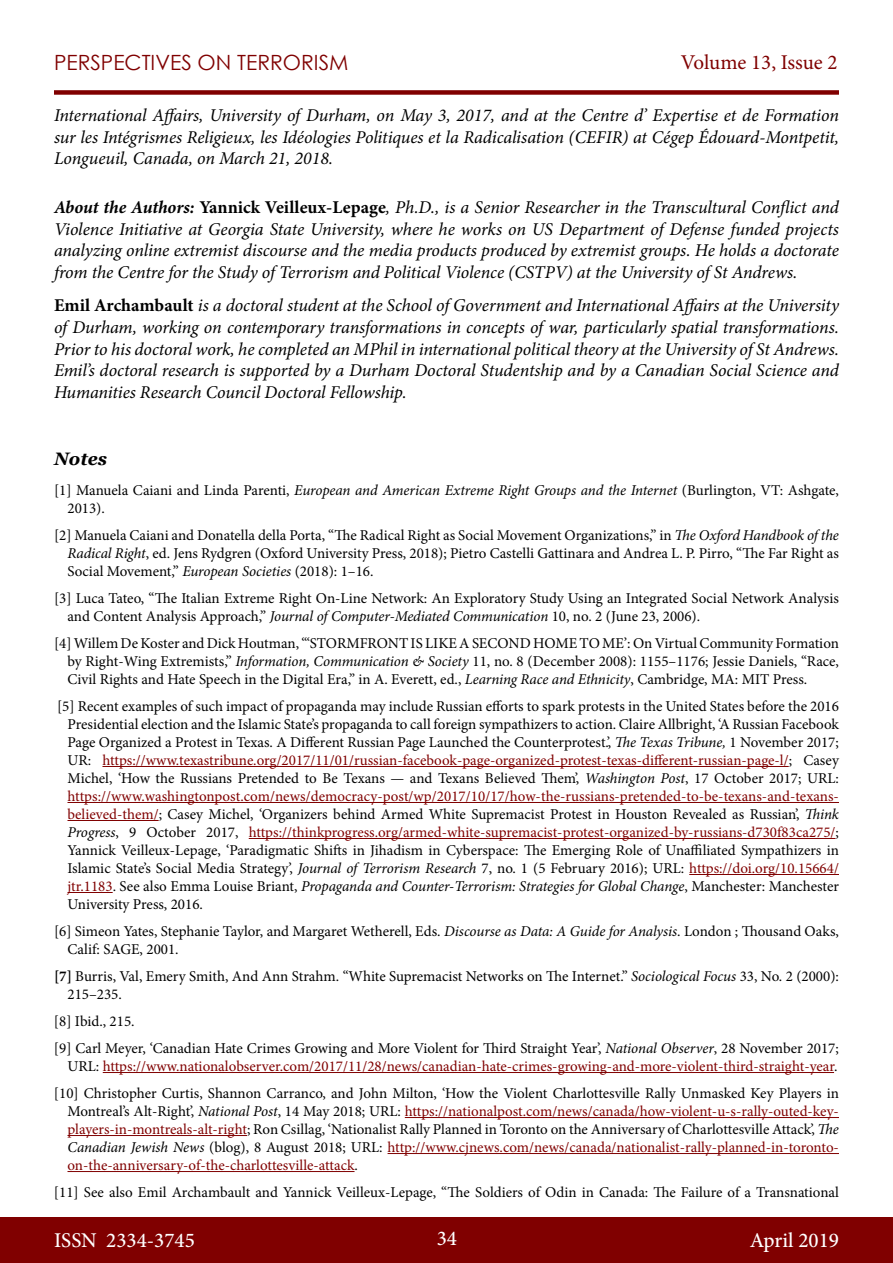
<style>
.page{position:relative;width:893px;height:1263px;background:#fff}
.page>*{position:absolute;margin:0;border:0;box-sizing:border-box;transform-origin:0 0}
.t1{font:500 21px "Minion Pro";color:#fff}
.t2{font:21px "Century Gothic";color:#800000}
.t3{font:21px "Minion Pro";letter-spacing:-.005em;color:#800000}
.t4{font:italic 18px/21.6px "Minion Pro";letter-spacing:-.01em;color:#000;text-align:justify}
.t5{font:italic 700 18px "Georgia";color:#000}
.t6{font:15px/18px "Minion Pro";color:#000}
.t7{font:15px/18px "Minion Pro";letter-spacing:-.005em;color:#800000;text-align:right}
.s1{font-weight:700}
.s2{font-weight:700;font-style:normal}
.s3{font-style:italic}
.s4{color:#800000}
.s5{color:#000}
.s6{font-style:italic;color:#000}
</style>
<div class="page">
<div style="left:0;top:1217px;width:893px;height:46px;background:#800000"></div>
<div style="left:54px;top:90px;width:785px;height:5px;background:#800000"></div>
<hr style="left:102px;top:766px;width:687px;height:1px;background:#800000">
<hr style="left:68px;top:802px;width:771px;height:1px;background:#800000">
<hr style="left:68px;top:820px;width:91px;height:1px;background:#800000">
<hr style="left:249px;top:838px;width:586px;height:1px;background:#800000">
<hr style="left:689px;top:874px;width:150px;height:1px;background:#800000">
<hr style="left:68px;top:892px;width:45px;height:1px;background:#800000">
<hr style="left:103px;top:1072px;width:731px;height:1px;background:#800000">
<hr style="left:405px;top:1117px;width:434px;height:1px;background:#800000">
<hr style="left:68px;top:1135px;width:179px;height:1px;background:#800000">
<hr style="left:388px;top:1153px;width:451px;height:1px;background:#800000">
<hr style="left:68px;top:1171px;width:287px;height:1px;background:#800000">
<h1 class="t2" style="left:54px;top:47px;width:296px">PERSPECTIVES ON TERRORISM</h1>
<h1 class="t3" style="left:681px;top:48px;width:158px">Volume 13, Issue 2</h1>
<p class="t4" style="left:54px;top:105px;width:786px">International Affairs, University of Durham, on May 3, 2017, and at the Centre d’ Expertise et de Formation sur les Intégrismes Religieux, les Idéologies Politiques et la Radicalisation (CEFIR) at Cégep Édouard-Montpetit, Longueuil, Canada, on March 21, 2018.</p>
<p class="t4" style="left:54px;top:196px;width:786px"><span class="s1">About the Authors:</span> <span class="s2">Yannick Veilleux-Lepage</span>, Ph.D., is a Senior Researcher in the Transcultural Conflict and Violence Initiative at Georgia State University, where he works on US Department of Defense funded projects analyzing online extremist discourse and the media products produced by extremist groups. He holds a doctorate from the Centre for the Study of Terrorism and Political Violence (CSTPV) at the University of St Andrews.</p>
<p class="t4" style="left:54px;top:295px;width:787px"><span class="s2">Emil Archambault</span> is a doctoral student at the School of Government and International Affairs at the University of Durham, working on contemporary transformations in concepts of war, particularly spatial transformations.<br>Prior to his doctoral work, he completed an MPhil in international political theory at the University of St Andrews.<br>Emil’s doctoral research is supported by a Durham Doctoral Studentship and by a Canadian Social Science and Humanities Research Council Doctoral Fellowship.</p>
<p class="t5" style="left:54px;top:447px;width:55px">Notes</p>
<p class="t6" style="left:68px;top:481px;width:773px;text-indent:-14px">[1] Manuela Caiani and Linda Parenti, <span class="s3">European and American Extreme Right Groups and the Internet</span> (Burlington, VT: Ashgate,<br>2013).</p>
<p class="t6" style="left:68px;top:526px;width:773px;text-align:justify;text-indent:-14px">[2] Manuela Caiani and Donatella della Porta, “The Radical Right as Social Movement Organizations,” in <span class="s3">The Oxford Handbook of the Radical Right</span>, ed. Jens Rydgren (Oxford University Press, 2018); Pietro Castelli Gattinara and Andrea L. P. Pirro, “The Far Right as Social Movement,” <span class="s3">European Societies</span> (2018): 1–16.</p>
<p class="t6" style="left:68px;top:589px;width:773px;text-indent:-14px">[3] Luca Tateo, “The Italian Extreme Right On-Line Network: An Exploratory Study Using an Integrated Social Network Analysis and Content Analysis Approach,” <span class="s3">Journal of Computer-Mediated Communication</span> 10, no. 2 (June 23, 2006).</p>
<p class="t6" style="left:68px;top:634px;width:773px;text-align:justify;text-indent:-13px">[4] Willem De Koster and Dick Houtman, “‘STORMFRONT IS LIKE A SECOND HOME TO ME’: On Virtual Community Formation by Right-Wing Extremists,” <span class="s3">Information, Communication &amp; Society</span> 11, no. 8 (December 2008): 1155–1176; Jessie Daniels, “Race, Civil Rights and Hate Speech in the Digital Era,” in A. Everett, ed., <span class="s3">Learning Race and Ethnicity</span>, Cambridge, MA: MIT Press.</p>
<p class="t6" style="left:68px;top:697px;width:773px;text-align:justify;text-indent:-10px">[5] Recent examples of such impact of propaganda may include Russian efforts to spark protests in the United States before the 2016<br>Presidential election and the Islamic State’s propaganda to call foreign sympathizers to action. Claire Allbright, ‘A Russian Facebook Page Organized a Protest in Texas. A Different Russian Page Launched the Counterprotest.’, <span class="s3">The Texas Tribune,</span> 1 November 2017; UR: <span class="s4">https://www.texastribune.org/2017/11/01/russian-facebook-page-organized-protest-texas-different-russian-page-l/</span>; Casey Michel, ‘How the Russians Pretended to Be Texans — and Texans Believed Them’, <span class="s3">Washington Post</span>, 17 October 2017; URL: <span class="s4">https://www.washingtonpost.com/news/democracy-post/wp/2017/10/17/how-the-russians-pretended-to-be-texans-and-texans&shy;believed-them/</span>; Casey Michel, ‘Organizers behind Armed White Supremacist Protest in Houston Revealed as Russian’, <span class="s3">Think Progress</span>, 9 October 2017, <span class="s4">https://thinkprogress.org/armed-white-supremacist-protest-organized-by-russians-d730f83ca275/</span>; Yannick Veilleux-Lepage, ‘Paradigmatic Shifts in Jihadism in Cyberspace: The Emerging Role of Unaffiliated Sympathizers in Islamic State’s Social Media Strategy’, <span class="s3">Journal of Terrorism Research</span> 7, no. 1 (5 February 2016); URL: <span class="s4">https://doi.org/10.15664/ jtr.1183</span>. See also Emma Louise Briant, <span class="s3">Propaganda and Counter-Terrorism: Strategies for Global Change</span>, Manchester: Manchester University Press, 2016.</p>
<p class="t6" style="left:68px;top:922px;width:773px;text-indent:-14px">[6] Simeon Yates, Stephanie Taylor, and Margaret Wetherell, Eds. <span class="s3">Discourse as Data: A Guide for Analysis</span>. London ; Thousand Oaks,<br>Calif: SAGE, 2001.</p>
<p class="t6" style="left:67px;top:967px;width:773px;text-indent:-13px"><span class="s1">[7]</span> Burris, Val, Emery Smith, And Ann Strahm. “White Supremacist Networks on The Internet.” <span class="s3">Sociological Focus</span> 33, No. 2 (2000):<br>215–235.</p>
<p class="t6" style="left:54px;top:1008px;width:786px;line-height:27px">[8] Ibid., 215.<br>[9] Carl Meyer, ‘Canadian Hate Crimes Growing and More Violent for Third Straight Year’, <span class="s3">National Observer</span>, 28 November 2017;</p>
<p class="t7" style="left:54px;top:1053px;width:786px;line-height:27px"><span class="s5">URL:</span> https://www.nationalobserver.com/2017/11/28/news/canadian-hate-crimes-growing-and-more-violent-third-straight-year<span class="s5">. [10] Christopher Curtis, Shannon Carranco, and John Milton, ‘How the Violent Charlottesville Rally Unmasked Key Players in</span></p>
<p class="t7" style="left:67px;top:1102px;width:773px;text-align:justify"><span class="s5">Montreal’s Alt-Right’,</span> <span class="s6">National Post</span><span class="s5">, 14 May 2018; URL:</span> https://nationalpost.com/news/canada/how-violent-u-s-rally-outed-key&shy;players-in-montreals-alt-right<span class="s5">; Ron Csillag, ‘Nationalist Rally Planned in Toronto on the Anniversary of Charlottesville Attack’,</span> <span class="s6">The Canadian Jewish News</span> <span class="s5">(blog), 8 August 2018; URL:</span> http://www.cjnews.com/news/canada/nationalist-rally-planned-in-toronto&shy;on-the-anniversary-of-the-charlottesville-attack<span class="s5">.</span></p>
<p class="t6" style="left:54px;top:1183px;width:787px">[11] See also Emil Archambault and Yannick Veilleux-Lepage, “The Soldiers of Odin in Canada: The Failure of a Transnational</p>
<h1 class="t1" style="left:54px;top:1226px;width:142px">ISSN 2334-3745</h1>
<h1 class="t1" style="left:437px;top:1224px;width:22px">34</h1>
<h1 class="t1" style="left:750px;top:1226px;width:91px">April 2019</h1>
</div>
